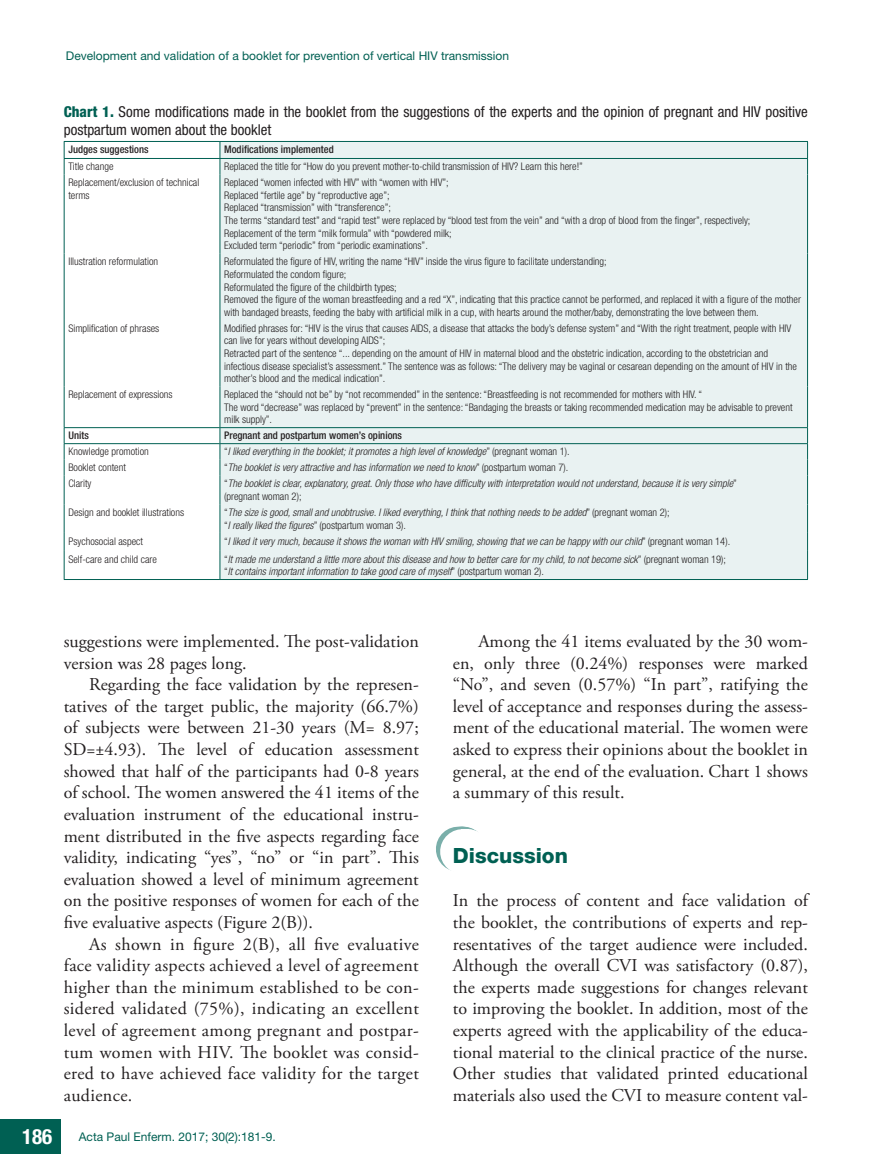
<style>
.page{position:relative;width:893px;height:1170px;background:#fff}
.page>*{position:absolute;margin:0;border:0;box-sizing:border-box;transform-origin:0 0}
.t1{font:800 21px "Helvetica Neue LT Std";color:#006053}
.t2{font:700 condensed 21px "Helvetica Neue LT Std";color:#fff}
.t3{font:18px/21.6px "Adobe Garamond Pro";color:#231f20;text-align:justify}
.t4{font:condensed 15px/18px "Helvetica Neue LT Std";color:#231f20}
.t5{font:12px "Helvetica Neue LT Std";color:#006053}
.t6{font:300 condensed 10.5px/12.6px "Helvetica Neue LT Std";color:#231f20}
.t7{font:italic 300 condensed 10.5px/12.6px "Helvetica Neue LT Std";color:#231f20}
.t8{font:500 condensed 10.5px "Helvetica Neue LT Std";color:#231f20}
.s1{font-weight:800;color:#006053}
.s2{font-style:normal}
</style>
<div class="page">
<div style="left:0;top:1118px;width:61px;height:35px;background:#006053"></div>
<hr style="left:458px;top:826px;width:1px;height:45px;background:#7aafaa">
<svg style="left:460px;top:826px;width:6px;height:4px"></svg>
<hr style="left:463px;top:829px;width:1px;height:45px;background:#fff">
<div style="left:221px;top:142px;width:586px;height:437px;background:#e9f2f2"></div>
<hr style="left:64px;top:174px;width:1px;height:79px;background:#006053">
<hr style="left:220px;top:174px;width:1px;height:79px;background:#006053">
<hr style="left:807px;top:174px;width:1px;height:79px;background:#006053">
<hr style="left:64px;top:253px;width:1px;height:67px;background:#006053">
<hr style="left:220px;top:253px;width:1px;height:67px;background:#006053">
<hr style="left:807px;top:253px;width:1px;height:67px;background:#006053">
<hr style="left:64px;top:320px;width:1px;height:66px;background:#006053">
<hr style="left:220px;top:320px;width:1px;height:66px;background:#006053">
<hr style="left:807px;top:320px;width:1px;height:66px;background:#006053">
<hr style="left:64px;top:386px;width:1px;height:41px;background:#006053">
<hr style="left:220px;top:386px;width:1px;height:41px;background:#006053">
<hr style="left:807px;top:386px;width:1px;height:41px;background:#006053">
<hr style="left:64px;top:579px;width:156px;height:1px;background:#006053">
<hr style="left:220px;top:579px;width:588px;height:1px;background:#006053">
<hr style="left:64px;top:141px;width:156px;height:1px;background:#006053">
<svg style="left:64px;top:142px;width:1px;height:32px"></svg>
<hr style="left:220px;top:141px;width:588px;height:1px;background:#006053">
<svg style="left:220px;top:142px;width:1px;height:32px"></svg>
<svg style="left:807px;top:142px;width:1px;height:32px"></svg>
<hr style="left:64px;top:158px;width:156px;height:1px;background:#006053">
<hr style="left:220px;top:158px;width:588px;height:1px;background:#006053">
<hr style="left:64px;top:427px;width:156px;height:1px;background:#006053">
<svg style="left:64px;top:428px;width:1px;height:151px"></svg>
<hr style="left:220px;top:427px;width:588px;height:1px;background:#006053">
<svg style="left:220px;top:428px;width:1px;height:151px"></svg>
<svg style="left:807px;top:428px;width:1px;height:151px"></svg>
<hr style="left:64px;top:443px;width:156px;height:1px;background:#006053">
<hr style="left:220px;top:443px;width:588px;height:1px;background:#006053">
<p class="t5" style="left:66px;top:48px;width:445px">Development and validation of a booklet for prevention of vertical HIV transmission</p>
<h3 class="t4" style="left:64px;top:103px;width:746px"><span class="s1">Chart 1.</span> Some modifications made in the booklet from the suggestions of the experts and the opinion of pregnant and HIV positive postpartum women about the booklet</h3>
<p class="t8" style="left:68px;top:143px;width:82px">Judges suggestions</p>
<p class="t8" style="left:224px;top:143px;width:111px">Modifications implemented</p>
<p class="t6" style="left:68px;top:160px;width:47px">Title change</p>
<p class="t6" style="left:224px;top:160px;width:360px">Replaced the title for “How do you prevent mother-to-child transmission of HIV? Learn this here!”</p>
<p class="t6" style="left:68px;top:176px;width:132px">Replacement/exclusion of technical terms</p>
<p class="t6" style="left:224px;top:176px;width:528px">Replaced “women infected with HIV” with “women with HIV”;<br>Replaced “fertile age” by “reproductive age”;<br>Replaced “transmission” with “transference”;<br>The terms “standard test” and “rapid test” were replaced by “blood test from the vein” and “with a drop of blood from the finger”, respectively; Replacement of the term “milk formula” with “powdered milk;<br>Excluded term “periodic” from “periodic examinations”.</p>
<p class="t6" style="left:68px;top:255px;width:91px">Illustration reformulation</p>
<p class="t6" style="left:224px;top:255px;width:578px">Reformulated the figure of HIV, writing the name “HIV” inside the virus figure to facilitate understanding;<br>Reformulated the condom figure;<br>Reformulated the figure of the childbirth types;<br>Removed the figure of the woman breastfeeding and a red “X”, indicating that this practice cannot be performed, and replaced it with a figure of the mother with bandaged breasts, feeding the baby with artificial milk in a cup, with hearts around the mother/baby, demonstrating the love between them.</p>
<p class="t6" style="left:68px;top:321px;width:92px">Simplification of phrases</p>
<p class="t6" style="left:224px;top:321px;width:574px">Modified phrases for: “HIV is the virus that causes AIDS, a disease that attacks the body’s defense system” and “With the right treatment, people with HIV can live for years without developing AIDS”;<br>Retracted part of the sentence “... depending on the amount of HIV in maternal blood and the obstetric indication, according to the obstetrician and infectious disease specialist’s assessment.” The sentence was as follows: “The delivery may be vaginal or cesarean depending on the amount of HIV in the mother’s blood and the medical indication”.</p>
<p class="t6" style="left:68px;top:388px;width:106px">Replacement of expressions</p>
<p class="t6" style="left:224px;top:388px;width:570px">Replaced the “should not be” by “not recommended” in the sentence: “Breastfeeding is not recommended for mothers with HIV. “<br>The word “decrease” was replaced by “prevent” in the sentence: “Bandaging the breasts or taking recommended medication may be advisable to prevent milk supply”.</p>
<p class="t8" style="left:68px;top:429px;width:22px">Units</p>
<p class="t8" style="left:224px;top:429px;width:179px">Pregnant and postpartum women’s opinions</p>
<p class="t6" style="left:68px;top:445px;width:82px">Knowledge promotion</p>
<p class="t7" style="left:224px;top:445px;width:347px"><span class="s2">“</span>I liked everything in the booklet; it promotes a high level of knowledge<span class="s2">” (pregnant woman 1).</span></p>
<p class="t6" style="left:68px;top:461px;width:59px">Booklet content</p>
<p class="t7" style="left:224px;top:461px;width:346px"><span class="s2">“</span>The booklet is very attractive and has information we need to know<span class="s2">” (postpartum woman 7).</span></p>
<p class="t6" style="left:68px;top:477px;width:25px">Clarity</p>
<p class="t7" style="left:224px;top:477px;width:514px"><span class="s2">“</span>The booklet is clear, explanatory, great. Only those who have difficulty with interpretation would not understand, because it is very simple<span class="s2">” (pregnant woman 2);</span></p>
<p class="t6" style="left:68px;top:506px;width:117px">Design and booklet illustrations</p>
<p class="t7" style="left:224px;top:506px;width:447px"><span class="s2">“</span>The size is good, small and unobtrusive. I liked everything, I think that nothing needs to be added<span class="s2">” (pregnant woman 2); “</span>I really liked the figures<span class="s2">” (postpartum woman 3).</span></p>
<p class="t6" style="left:68px;top:534px;width:76px">Psychosocial aspect</p>
<p class="t7" style="left:224px;top:535px;width:507px"><span class="s2">“</span>I liked it very much, because it shows the woman with HIV smiling, showing that we can be happy with our child<span class="s2">” (pregnant woman 14).</span></p>
<p class="t6" style="left:68px;top:552px;width:90px">Self-care and child care</p>
<p class="t7" style="left:224px;top:553px;width:503px"><span class="s2">“</span>It made me understand a little more about this disease and how to better care for my child, to not become sick<span class="s2">” (pregnant woman 19); “</span>It contains important information to take good care of myself<span class="s2">” (postpartum woman 2).</span></p>
<h2 class="t3" style="left:64px;top:631px;width:357px">suggestions were implemented. The post-validation version was 28 pages long.</h2>
<p class="t3" style="left:64px;top:674px;width:357px;text-indent:26px">Regarding the face validation by the represen&shy;tatives of the target public, the majority (66.7%) of subjects were between 21-30 years (M= 8.97; SD=±4.93). The level of education assessment showed that half of the participants had 0-8 years of school. The women answered the 41 items of the evaluation instrument of the educational instru&shy;ment distributed in the five aspects regarding face validity, indicating “yes”, “no” or “in part”. This evaluation showed a level of minimum agreement on the positive responses of women for each of the five evaluative aspects (Figure 2(B)).</p>
<p class="t3" style="left:64px;top:933px;width:357px;text-indent:26px">As shown in figure 2(B), all five evaluative face validity aspects achieved a level of agreement higher than the minimum established to be con&shy;sidered validated (75%), indicating an excellent level of agreement among pregnant and postpar&shy;tum women with HIV. The booklet was consid&shy;ered to have achieved face validity for the target audience.</p>
<h1 class="t2" style="left:22px;top:1123px;width:32px">186</h1>
<p class="t5" style="left:79px;top:1129px;width:199px">Acta Paul Enferm. 2017; 30(2):181-9.</p>
<p class="t3" style="left:453px;top:631px;width:357px;text-indent:26px">Among the 41 items evaluated by the 30 wom&shy;en, only three (0.24%) responses were marked “No”, and seven (0.57%) “In part”, ratifying the level of acceptance and responses during the assess&shy;ment of the educational material. The women were asked to express their opinions about the booklet in general, at the end of the evaluation. Chart 1 shows a summary of this result.</p>
<h1 class="t1" style="left:453px;top:843px;width:117px">Discussion</h1>
<p class="t3" style="left:453px;top:890px;width:357px">In the process of content and face validation of the booklet, the contributions of experts and rep&shy;resentatives of the target audience were included.<br>Although the overall CVI was satisfactory (0.87), the experts made suggestions for changes relevant to improving the booklet. In addition, most of the experts agreed with the applicability of the educa&shy;tional material to the clinical practice of the nurse.<br>Other studies that validated printed educational materials also used the CVI to measure content val-</p>
</div>
